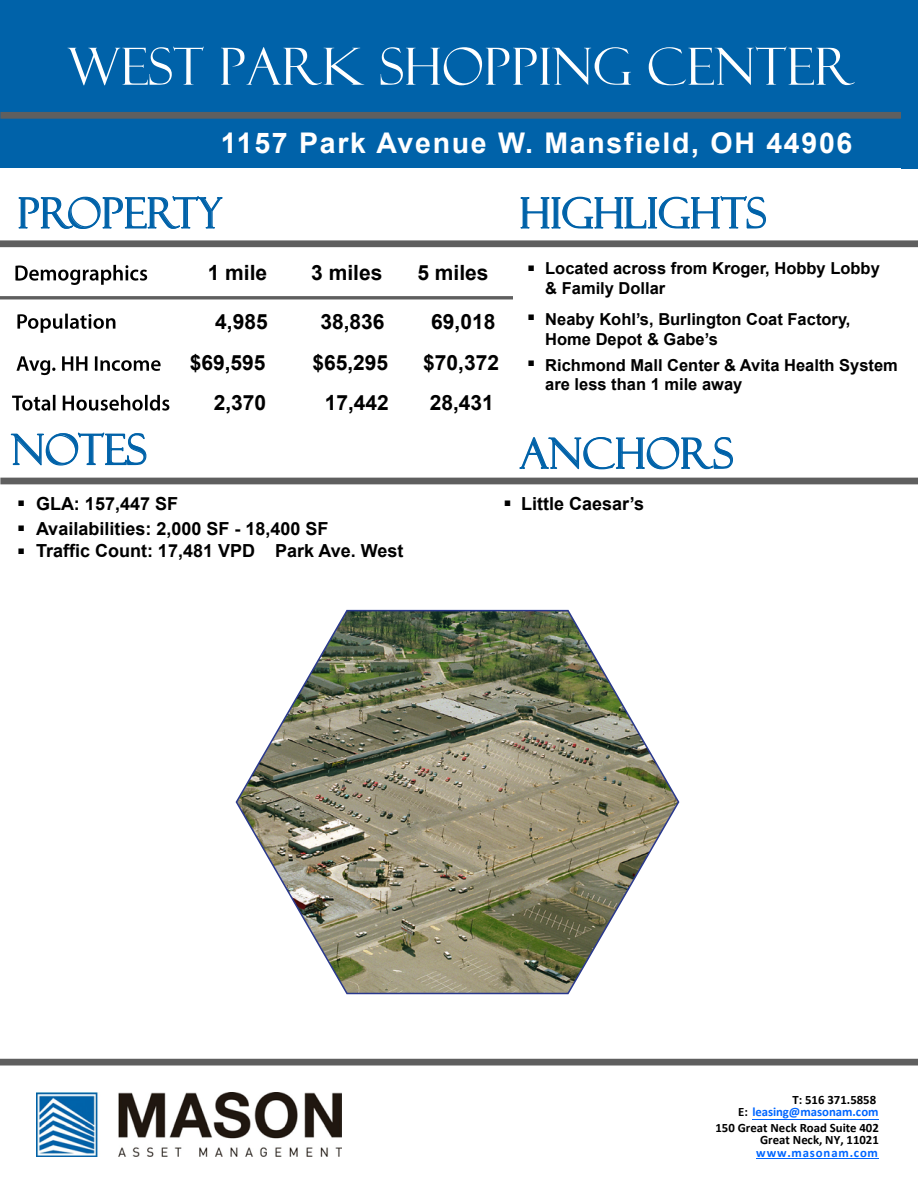
<style>
.page{position:relative;width:918px;height:1188px;background:#fff}
.page>*{position:absolute;margin:0;border:0;box-sizing:border-box;transform-origin:0 0}
.t1{font:51.3px "Felix Titling";color:#fff}
.t2{font:42px "Felix Titling";color:#0062a9}
.t3{font:700 39px/49.5px "Arial";color:#000}
.t4{font:700 28.5px "Arial";letter-spacing:.06em;color:#fff}
.t5{font:700 21px "Arial";color:#000}
.t6{font:700 18px/22.5px "Arial";color:#000}
.t7{font:700 16.5px/19.8px "Arial";color:#000}
.t8{font:700 12.75px/12px "Calibri";color:#000;text-align:right}
.t9{font:700 12.75px/12.5px "Calibri";color:#06f;text-align:right}
.t10{font:700 12.75px "Calibri";letter-spacing:.065em;color:#06f}
.s1{color:#000}
</style>
<div class="page">
<div style="left:0;top:0;width:918px;height:168px;background:#0062a9"></div>
<div style="left:0;top:112px;width:918px;height:7px;background:#5f5f5f"></div>
<img style="left:17px;top:313px;width:99px;height:20px">
<img style="left:16px;top:356px;width:145px;height:20px">
<hr style="left:0;top:296px;width:513px;height:3px;background:#5f5f5f">
<div style="left:0;top:240px;width:918px;height:7px;background:#5f5f5f"></div>
<svg style="left:18px;top:196px;width:205px;height:33px"></svg>
<div style="left:0;top:478px;width:918px;height:6px;background:#5f5f5f"></div>
<svg style="left:10px;top:432px;width:137px;height:34px"></svg>
<div style="left:0;top:1059px;width:918px;height:7px;background:#5f5f5f"></div>
<img style="left:36px;top:1092px;width:305px;height:64px">
<hr style="left:752px;top:1119px;width:127px;height:1px;background:#06f">
<hr style="left:756px;top:1158px;width:123px;height:1px;background:#06f">
<svg style="left:520px;top:196px;width:246px;height:33px"></svg>
<img style="left:13px;top:394px;width:157px;height:17px">
<svg style="left:519px;top:437px;width:214px;height:33px"></svg>
<img style="left:15px;top:264px;width:133px;height:21px">
<img style="left:235px;top:609px;width:445px;height:386px">
<div style="left:902px;top:0;width:16px;height:168px;background:#0062a9"></div>
<h1 class="t1" style="left:67px;top:37px;width:789px">WEST PARK SHOPPING CENTER</h1>
<h3 class="t4" style="left:221px;top:123px;width:633px">1157 Park Avenue W. Mansfield, OH 44906</h3>
<h2 class="t2" style="left:17px;top:189px;width:206px">PROPERTY</h2>
<p class="t5" style="left:208px;top:258px;width:61px">1 mile</p>
<p class="t5" style="left:311px;top:258px;width:73px">3 miles</p>
<p class="t5" style="left:417px;top:258px;width:73px">5 miles</p>
<p class="t5" style="left:215px;top:306px;width:54px">4,985</p>
<p class="t5" style="left:320px;top:306px;width:66px">38,836</p>
<p class="t5" style="left:431px;top:306px;width:66px">69,018</p>
<p class="t5" style="left:190px;top:348px;width:77px">$69,595</p>
<p class="t5" style="left:312px;top:348px;width:77px">$65,295</p>
<p class="t5" style="left:423px;top:348px;width:77px">$70,372</p>
<h2 class="t2" style="left:11px;top:425px;width:137px">NOTES</h2>
<p class="t5" style="left:214px;top:388px;width:54px">2,370</p>
<p class="t5" style="left:325px;top:388px;width:66px">17,442</p>
<p class="t5" style="left:430px;top:388px;width:66px">28,431</p>
<h2 class="t2" style="left:520px;top:189px;width:248px">HIGHLIGHTS</h2>
<h3 class="t3" style="left:526px;top:233px;width:12px">. .</h3>
<h3 class="t3" style="left:526px;top:328px;width:12px">.</h3>
<p class="t7" style="left:545px;top:258px;width:336px">Located across from Kroger, Hobby Lobby &amp; Family Dollar</p>
<p class="t7" style="left:545px;top:309px;width:307px">Neaby Kohl’s, Burlington Coat Factory,<br>Home Depot &amp; Gabe’s</p>
<p class="t7" style="left:545px;top:355px;width:354px">Richmond Mall Center &amp; Avita Health System are less than 1 mile away</p>
<h2 class="t2" style="left:520px;top:429px;width:215px">ANCHORS</h2>
<p class="t6" style="left:36px;top:493px;width:144px">GLA: 157,447 SF</p>
<h3 class="t3" style="left:16px;top:468px;width:12px">.</h3>
<p class="t6" style="left:16px;top:517px;width:389px"><sup>.</sup> Availabilities: 2,000 SF - 18,400 SF<br><sup>.</sup> Traffic Count: 17,481 VPD Park Ave. West</p>
<p class="t6" style="left:502px;top:493px;width:143px"><sup>.</sup> Little Caesar’s</p>
<p class="t9" style="left:738px;top:1093px;width:142px"><span class="s1">T: 516 371.5858<br>E:</span> leasing@masonam.com</p>
<p class="t8" style="left:715px;top:1121px;width:165px">150 Great Neck Road Suite 402<br>Great Neck, NY, 11021</p>
<p class="t10" style="left:756px;top:1143px;width:123px">www.masonam.com</p>
</div>
